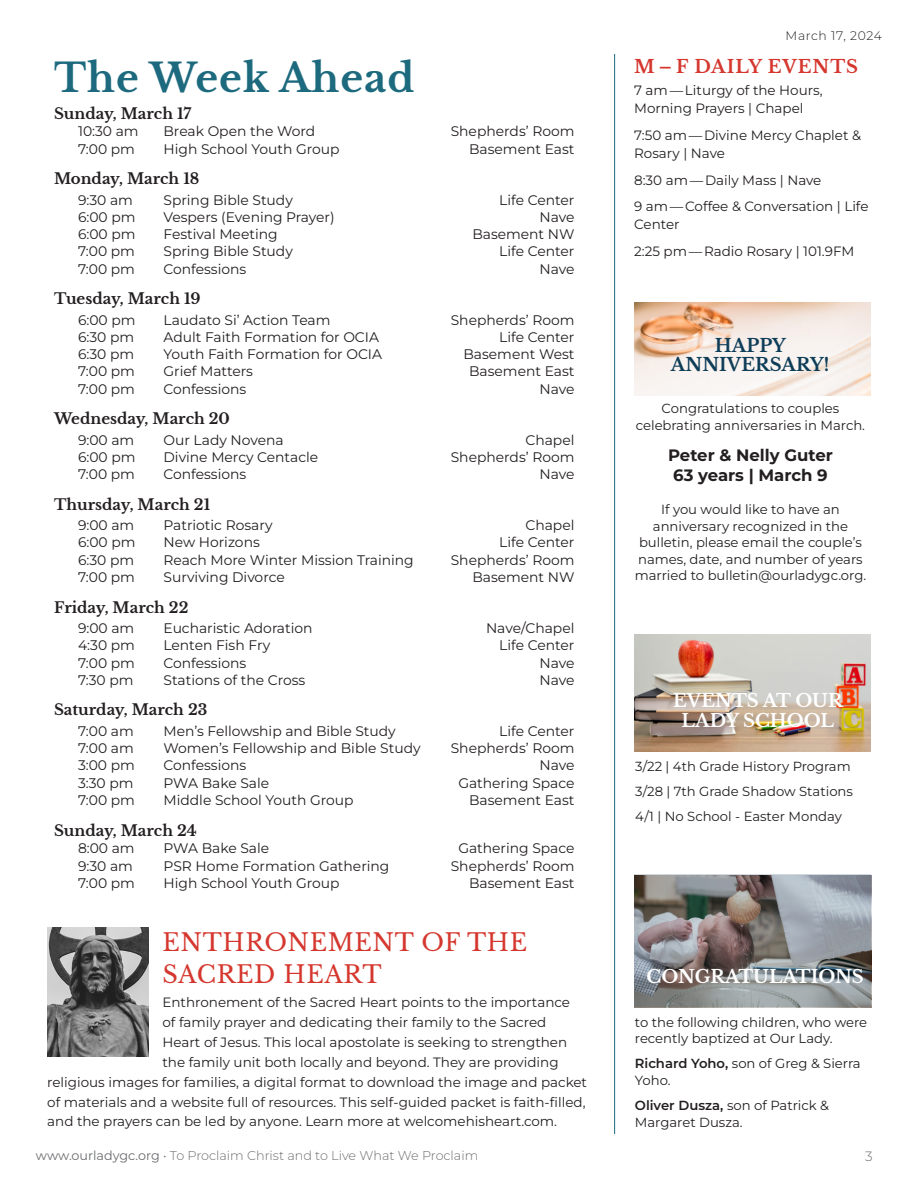
<style>
.page{position:relative;width:918px;height:1188px;background:#fff}
.page>*{position:absolute;margin:0;border:0;box-sizing:border-box;transform-origin:0 0}
.t1{font:700 39px "Libre Baskerville";letter-spacing:.025em;color:#1d6a7e}
.t2{font:24px/32.4px "Libre Baskerville";letter-spacing:.025em;color:#d5372e}
.t3{font:700 18px/19.8px "Libre Baskerville";color:#fff;text-align:center}
.t4{font:700 18px/19.8px "Libre Baskerville";color:#0e3d58;text-align:center}
.t5{font:700 18px "Libre Baskerville";letter-spacing:.05em;color:#d5372e}
.t6{font:700 16.5px/19.8px "Montserrat";color:#231f20;text-align:center}
.t7{font:700 15px "Libre Baskerville";color:#231f20}
.t8{font:13.8px "Montserrat";color:#231f20}
.t9{font:13.5px/18px "Montserrat";color:#231f20}
.t10{font:300 13.5px "Montserrat";color:#6c6d70}
.t11{font:13.2px/16.5px "Montserrat";color:#231f20}
.t12{font:300 12.75px "Montserrat";color:#6c6d70}
.t13{font:300 12.3px "Montserrat";letter-spacing:.05em;color:#231f20}
.s1{font-weight:600}
.s2{font-weight:400}
</style>
<div class="page">
<hr style="left:614px;top:54px;width:1px;height:1080px;background:#1d6a7e">
<img style="left:634px;top:302px;width:236px;height:94px">
<img style="left:634px;top:875px;width:237px;height:132px">
<img style="left:634px;top:634px;width:237px;height:118px">
<img style="left:47px;top:927px;width:102px;height:129px">
<p class="t1" style="left:54px;top:54px;width:362px">The Week Ahead</p>
<p class="t7" style="left:54px;top:105px;width:139px">Sunday, March 17</p>
<p class="t8" style="left:78px;top:122px;width:62px">10:30 am</p>
<p class="t8" style="left:163px;top:122px;width:153px">Break Open the Word</p>
<p class="t8" style="left:451px;top:122px;width:125px">Shepherds’ Room</p>
<p class="t8" style="left:78px;top:139px;width:58px">7:00 pm</p>
<p class="t8" style="left:163px;top:139px;width:178px">High School Youth Group</p>
<p class="t8" style="left:469px;top:139px;width:107px">Basement East</p>
<p class="t7" style="left:54px;top:170px;width:147px">Monday, March 18</p>
<p class="t8" style="left:78px;top:190px;width:56px">9:30 am</p>
<p class="t8" style="left:164px;top:190px;width:131px">Spring Bible Study</p>
<p class="t8" style="left:499px;top:190px;width:77px">Life Center</p>
<p class="t8" style="left:78px;top:208px;width:59px">6:00 pm</p>
<p class="t8" style="left:164px;top:208px;width:173px">Vespers (Evening Prayer)</p>
<p class="t8" style="left:539px;top:208px;width:37px">Nave</p>
<p class="t8" style="left:78px;top:225px;width:59px">6:00 pm</p>
<p class="t8" style="left:164px;top:225px;width:116px">Festival Meeting</p>
<p class="t8" style="left:472px;top:225px;width:104px">Basement NW</p>
<p class="t8" style="left:78px;top:242px;width:58px">7:00 pm</p>
<p class="t8" style="left:164px;top:242px;width:131px">Spring Bible Study</p>
<p class="t8" style="left:499px;top:242px;width:77px">Life Center</p>
<p class="t8" style="left:78px;top:259px;width:58px">7:00 pm</p>
<p class="t8" style="left:164px;top:259px;width:84px">Confessions</p>
<p class="t8" style="left:539px;top:259px;width:37px">Nave</p>
<p class="t7" style="left:54px;top:290px;width:148px">Tuesday, March 19</p>
<p class="t8" style="left:78px;top:310px;width:59px">6:00 pm</p>
<p class="t8" style="left:164px;top:310px;width:168px">Laudato Si’ Action Team</p>
<p class="t8" style="left:451px;top:310px;width:125px">Shepherds’ Room</p>
<p class="t8" style="left:78px;top:328px;width:58px">6:30 pm</p>
<p class="t8" style="left:164px;top:328px;width:217px">Adult Faith Formation for OCIA</p>
<p class="t8" style="left:499px;top:328px;width:77px">Life Center</p>
<p class="t8" style="left:78px;top:345px;width:58px">6:30 pm</p>
<p class="t8" style="left:164px;top:345px;width:220px">Youth Faith Formation for OCIA</p>
<p class="t8" style="left:464px;top:345px;width:112px">Basement West</p>
<p class="t8" style="left:78px;top:362px;width:58px">7:00 pm</p>
<p class="t8" style="left:164px;top:362px;width:91px">Grief Matters</p>
<p class="t8" style="left:469px;top:362px;width:107px">Basement East</p>
<p class="t8" style="left:78px;top:379px;width:58px">7:00 pm</p>
<p class="t8" style="left:164px;top:379px;width:84px">Confessions</p>
<p class="t8" style="left:539px;top:379px;width:37px">Nave</p>
<p class="t7" style="left:54px;top:410px;width:177px">Wednesday, March 20</p>
<p class="t8" style="left:78px;top:430px;width:58px">9:00 am</p>
<p class="t8" style="left:164px;top:430px;width:122px">Our Lady Novena</p>
<p class="t8" style="left:525px;top:430px;width:51px">Chapel</p>
<p class="t8" style="left:78px;top:448px;width:59px">6:00 pm</p>
<p class="t8" style="left:164px;top:448px;width:156px">Divine Mercy Centacle</p>
<p class="t8" style="left:451px;top:448px;width:125px">Shepherds’ Room</p>
<p class="t8" style="left:78px;top:465px;width:58px">7:00 pm</p>
<p class="t8" style="left:164px;top:465px;width:84px">Confessions</p>
<p class="t8" style="left:539px;top:465px;width:37px">Nave</p>
<p class="t7" style="left:54px;top:495px;width:158px">Thursday, March 21</p>
<p class="t8" style="left:78px;top:516px;width:58px">9:00 am</p>
<p class="t8" style="left:164px;top:516px;width:111px">Patriotic Rosary</p>
<p class="t8" style="left:525px;top:516px;width:51px">Chapel</p>
<p class="t8" style="left:78px;top:533px;width:59px">6:00 pm</p>
<p class="t8" style="left:164px;top:533px;width:98px">New Horizons</p>
<p class="t8" style="left:499px;top:533px;width:77px">Life Center</p>
<p class="t8" style="left:78px;top:550px;width:58px">6:30 pm</p>
<p class="t8" style="left:164px;top:550px;width:252px">Reach More Winter Mission Training</p>
<p class="t8" style="left:451px;top:550px;width:125px">Shepherds’ Room</p>
<p class="t8" style="left:78px;top:568px;width:58px">7:00 pm</p>
<p class="t8" style="left:164px;top:568px;width:123px">Surviving Divorce</p>
<p class="t8" style="left:472px;top:568px;width:104px">Basement NW</p>
<p class="t7" style="left:54px;top:598px;width:136px">Friday, March 22</p>
<p class="t8" style="left:78px;top:619px;width:58px">9:00 am</p>
<p class="t8" style="left:163px;top:619px;width:151px">Eucharistic Adoration</p>
<p class="t8" style="left:486px;top:619px;width:90px">Nave/Chapel</p>
<p class="t8" style="left:78px;top:636px;width:58px">4:30 pm</p>
<p class="t8" style="left:163px;top:636px;width:108px">Lenten Fish Fry</p>
<p class="t8" style="left:499px;top:636px;width:77px">Life Center</p>
<p class="t8" style="left:78px;top:653px;width:58px">7:00 pm</p>
<p class="t8" style="left:163px;top:653px;width:84px">Confessions</p>
<p class="t8" style="left:539px;top:653px;width:37px">Nave</p>
<p class="t8" style="left:78px;top:670px;width:57px">7:30 pm</p>
<p class="t8" style="left:163px;top:670px;width:143px">Stations of the Cross</p>
<p class="t8" style="left:539px;top:670px;width:37px">Nave</p>
<p class="t7" style="left:54px;top:701px;width:155px">Saturday, March 23</p>
<p class="t8" style="left:78px;top:721px;width:57px">7:00 am</p>
<p class="t8" style="left:164px;top:721px;width:234px">Men’s Fellowship and Bible Study</p>
<p class="t8" style="left:499px;top:721px;width:77px">Life Center</p>
<p class="t8" style="left:78px;top:739px;width:57px">7:00 am</p>
<p class="t8" style="left:164px;top:739px;width:259px">Women’s Fellowship and Bible Study</p>
<p class="t8" style="left:451px;top:739px;width:125px">Shepherds’ Room</p>
<p class="t8" style="left:78px;top:756px;width:58px">3:00 pm</p>
<p class="t8" style="left:164px;top:756px;width:84px">Confessions</p>
<p class="t8" style="left:539px;top:756px;width:37px">Nave</p>
<p class="t8" style="left:78px;top:773px;width:57px">3:30 pm</p>
<p class="t8" style="left:164px;top:773px;width:107px">PWA Bake Sale</p>
<p class="t8" style="left:458px;top:773px;width:118px">Gathering Space</p>
<p class="t8" style="left:78px;top:790px;width:58px">7:00 pm</p>
<p class="t8" style="left:164px;top:790px;width:192px">Middle School Youth Group</p>
<p class="t8" style="left:469px;top:790px;width:107px">Basement East</p>
<p class="t7" style="left:54px;top:822px;width:144px">Sunday, March 24</p>
<p class="t8" style="left:78px;top:839px;width:58px">8:00 am</p>
<p class="t8" style="left:164px;top:839px;width:107px">PWA Bake Sale</p>
<p class="t8" style="left:458px;top:839px;width:118px">Gathering Space</p>
<p class="t8" style="left:78px;top:856px;width:56px">9:30 am</p>
<p class="t8" style="left:164px;top:856px;width:227px">PSR Home Formation Gathering</p>
<p class="t8" style="left:451px;top:856px;width:125px">Shepherds’ Room</p>
<p class="t8" style="left:78px;top:873px;width:58px">7:00 pm</p>
<p class="t8" style="left:164px;top:873px;width:178px">High School Youth Group</p>
<p class="t8" style="left:469px;top:873px;width:107px">Basement East</p>
<p class="t2" style="left:162px;top:926px;width:366px">ENTHRONEMENT OF THE<br>SACRED HEART</p>
<p class="t9" style="left:162px;top:993px;width:409px">Enthronement of the Sacred Heart points to the importance</p>
<p class="t9" style="left:162px;top:1013px;width:385px">of family prayer and dedicating their family to the Sacred</p>
<p class="t9" style="left:162px;top:1033px;width:406px">Heart of Jesus. This local apostolate is seeking to strengthen</p>
<p class="t9" style="left:162px;top:1053px;width:398px">the family unit both locally and beyond. They are providing</p>
<p class="t9" style="left:47px;top:1072px;width:541px">religious images for families, a digital format to download the image and packet</p>
<p class="t9" style="left:47px;top:1092px;width:540px">of materials and a website full of resources. This self-guided packet is faith-filled,</p>
<p class="t9" style="left:47px;top:1112px;width:511px">and the prayers can be led by anyone. Learn more at welcomehisheart.com.</p>
<p class="t13" style="left:786px;top:27px;width:98px">March 17, 2024</p>
<p class="t5" style="left:634px;top:55px;width:225px">M – F DAILY EVENTS</p>
<p class="t9" style="left:634px;top:81px;width:190px">7 am — Liturgy of the Hours,<br>Morning Prayers | Chapel</p>
<p class="t9" style="left:634px;top:126px;width:228px">7:50 am — Divine Mercy Chaplet &amp;<br>Rosary | Nave</p>
<p class="t9" style="left:634px;top:166px;width:236px;line-height:26.7px">8:30 am — Daily Mass | Nave<br>9 am — Coffee &amp; Conversation | Life</p>
<p class="t9" style="left:634px;top:211px;width:222px;line-height:26.7px">Center<br>2:25 pm — Radio Rosary | 101.9FM</p>
<p class="t4" style="left:671px;top:335px;width:160px">HAPPY<br>ANNIVERSARY!</p>
<p class="t11" style="left:636px;top:400px;width:231px;text-align:center">Congratulations to couples celebrating anniversaries in March.</p>
<p class="t6" style="left:668px;top:445px;width:166px">Peter &amp; Nelly Guter<br>63 years | March 9</p>
<p class="t11" style="left:635px;top:501px;width:233px;text-align:center">If you would like to have an anniversary recognized in the bulletin, please email the couple’s names, date, and number of years married to bulletin@ourladygc.org.</p>
<p class="t3" style="left:673px;top:691px;width:171px">EVENTS AT OUR<br>LADY SCHOOL</p>
<p class="t11" style="left:635px;top:753px;width:219px;line-height:25.2px">3/22 | 4th Grade History Program<br>3/28 | 7th Grade Shadow Stations<br>4/1 | No School - Easter Monday</p>
<p class="t3" style="left:647px;top:966px;width:219px">CONGRATULATIONS</p>
<p class="t11" style="left:635px;top:1013px;width:234px">to the following children, who were recently baptized at Our Lady.</p>
<p class="t11" style="left:635px;top:1055px;width:227px"><span class="s1">Richard Yoho,</span> son of Greg &amp; Sierra<br>Yoho.</p>
<p class="t11" style="left:635px;top:1097px;width:196px"><span class="s1">Oliver Dusza,</span> son of Patrick &amp;<br>Margaret Dusza.</p>
<p class="t12" style="left:36px;top:1147px;width:444px"><span class="s2">www.ourladygc.org</span> • To Proclaim Christ and to Live What We Proclaim</p>
<p class="t10" style="left:865px;top:1147px;width:9px">3</p>
</div>
